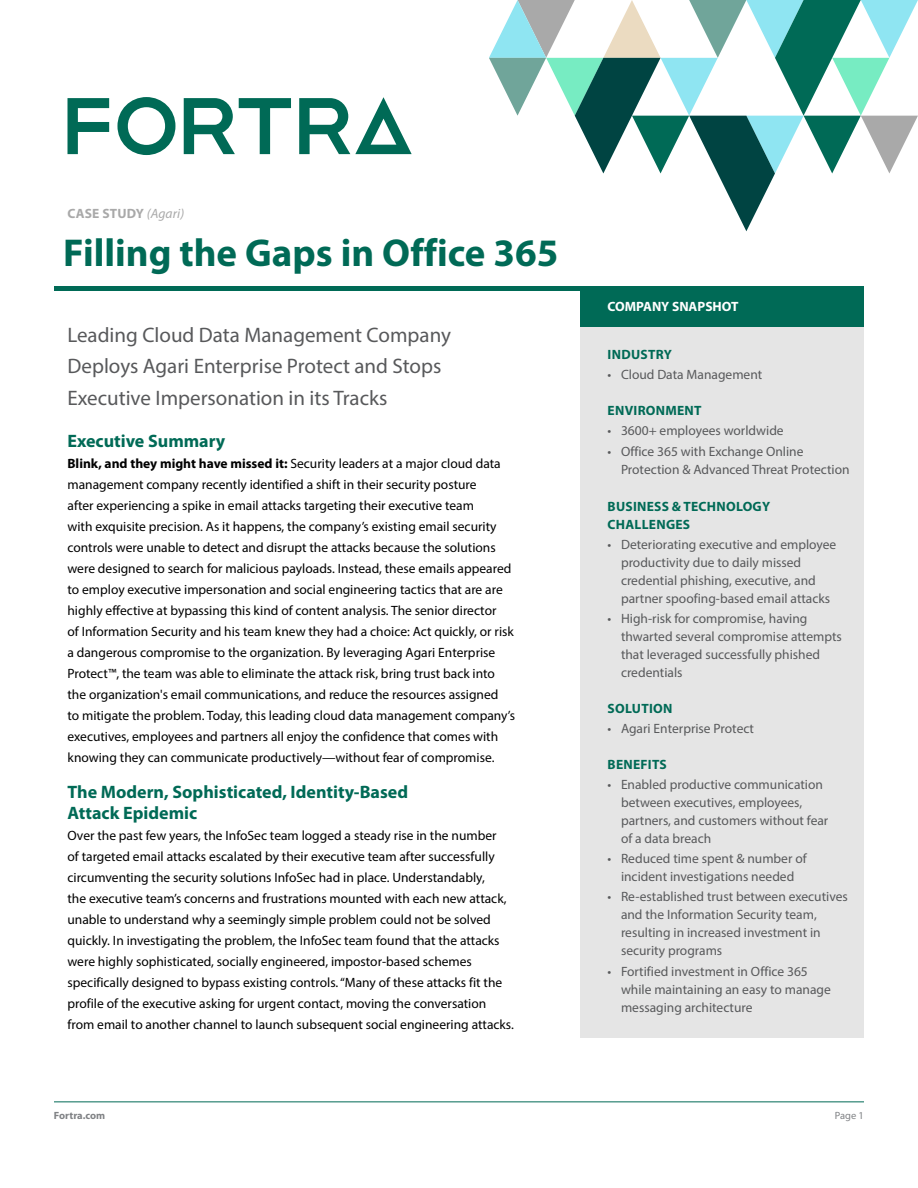
<style>
.page{position:relative;width:918px;height:1188px;background:#fff}
.page>*{position:absolute;margin:0;border:0;box-sizing:border-box;transform-origin:0 0}
.t1{font:700 39px "Myriad Pro";color:#006a56}
.t2{font:21px/31.5px "Myriad Pro";color:#58595b}
.t3{font:700 18px/21px "Myriad Pro";color:#006a56}
.t4{font:13.5px/21px "Myriad Pro";color:#000}
.t5{font:13.5px/18px "Myriad Pro";color:#58595b}
.t6{font:700 13.5px/18px "Myriad Pro";letter-spacing:.02em;color:#006a56}
.t7{font:700 13.5px "Myriad Pro";letter-spacing:.01em;color:#a9a9a9}
.t8{font:700 13.5px "Myriad Pro";color:#fff}
.t9{font:700 10.5px "Myriad Pro";color:#808285}
.t10{font:10.5px "Myriad Pro";color:#808285}
.s1{font-weight:400;font-style:italic}
.s2{font-weight:700}
</style>
<div class="page">
<div style="left:580px;top:286px;width:284px;height:42px;background:#006a56"></div>
<div style="left:54px;top:286px;width:810px;height:5px;background:#006a56"></div>
<svg style="left:68px;top:98px;width:41px;height:56px"></svg>
<svg style="left:299px;top:97px;width:113px;height:57px"></svg>
<svg style="left:184px;top:98px;width:107px;height:56px"></svg>
<svg style="left:117px;top:97px;width:58px;height:58px"></svg>
<svg style="left:489px;top:0;width:429px;height:231px"></svg>
<hr style="left:54px;top:1101px;width:810px;height:1px;background:#006a56">
<div style="left:580px;top:327px;width:284px;height:711px;background:#e5e5e5"></div>
<p class="t7" style="left:68px;top:206px;width:118px">CASE STUDY <span class="s1">(Agari)</span></p>
<h1 class="t1" style="left:63px;top:231px;width:497px">Filling the Gaps in Office 365</h1>
<h2 class="t2" style="left:68px;top:319px;width:385px">Leading Cloud Data Management Company<br>Deploys Agari Enterprise Protect and Stops<br>Executive Impersonation in its Tracks</h2>
<h3 class="t3" style="left:68px;top:430px;width:159px">Executive Summary</h3>
<p class="t4" style="left:68px;top:453px;width:449px"><span class="s2">Blink, and they might have missed it:</span> Security leaders at a major cloud data management company recently identified a shift in their security posture<br>after experiencing a spike in email attacks targeting their executive team<br>with exquisite precision. As it happens, the company’s existing email security controls were unable to detect and disrupt the attacks because the solutions were designed to search for malicious payloads. Instead, these emails appeared to employ executive impersonation and social engineering tactics that are are highly effective at bypassing this kind of content analysis. The senior director<br>of Information Security and his team knew they had a choice: Act quickly, or risk a dangerous compromise to the organization. By leveraging Agari Enterprise Protect™, the team was able to eliminate the attack risk, bring trust back into the organization's email communications, and reduce the resources assigned<br>to mitigate the problem. Today, this leading cloud data management company’s executives, employees and partners all enjoy the confidence that comes with knowing they can communicate productively—without fear of compromise.</p>
<h3 class="t3" style="left:68px;top:781px;width:342px">The Modern, Sophisticated, Identity-Based<br>Attack Epidemic</h3>
<p class="t4" style="left:68px;top:825px;width:448px">Over the past few years, the InfoSec team logged a steady rise in the number<br>of targeted email attacks escalated by their executive team after successfully circumventing the security solutions InfoSec had in place. Understandably,<br>the executive team’s concerns and frustrations mounted with each new attack, unable to understand why a seemingly simple problem could not be solved quickly. In investigating the problem, the InfoSec team found that the attacks were highly sophisticated, socially engineered, impostor-based schemes specifically designed to bypass existing controls. “Many of these attacks fit the profile of the executive asking for urgent contact, moving the conversation from email to another channel to launch subsequent social engineering attacks.</p>
<p class="t8" style="left:608px;top:299px;width:133px">COMPANY SNAPSHOT</p>
<p class="t6" style="left:608px;top:346px;width:66px">INDUSTRY</p>
<p class="t5" style="left:608px;top:365px;width:156px">• Cloud Data Management</p>
<p class="t6" style="left:608px;top:402px;width:95px">ENVIRONMENT</p>
<p class="t5" style="left:608px;top:422px;width:178px">• 3600+ employees worldwide</p>
<p class="t5" style="left:621px;top:442px;width:230px;text-indent:-14px">• Office 365 with Exchange Online<br>Protection &amp; Advanced Threat Protection</p>
<p class="t6" style="left:608px;top:497px;width:164px">BUSINESS &amp; TECHNOLOGY<br>CHALLENGES</p>
<p class="t5" style="left:621px;top:535px;width:217px;text-indent:-14px">• Deteriorating executive and employee productivity due to daily missed credential phishing, executive, and partner spoofing-based email attacks</p>
<p class="t5" style="left:621px;top:609px;width:222px;text-indent:-14px">• High-risk for compromise, having thwarted several compromise attempts that leveraged successfully phished credentials</p>
<p class="t6" style="left:608px;top:700px;width:66px">SOLUTION</p>
<p class="t5" style="left:608px;top:719px;width:148px">• Agari Enterprise Protect</p>
<p class="t6" style="left:608px;top:756px;width:61px">BENEFITS</p>
<p class="t5" style="left:621px;top:775px;width:209px;text-indent:-14px">• Enabled productive communication between executives, employees, partners, and customers without fear of a data breach</p>
<p class="t5" style="left:608px;top:850px;width:201px;text-align:center">• Reduced time spent &amp; number of incident investigations needed</p>
<p class="t5" style="left:621px;top:888px;width:228px;text-indent:-14px">• Re-established trust between executives and the Information Security team, resulting in increased investment in security programs</p>
<p class="t5" style="left:621px;top:962px;width:211px;text-indent:-14px">• Fortified investment in Office 365 while maintaining an easy to manage messaging architecture</p>
<p class="t9" style="left:54px;top:1109px;width:53px">Fortra.com</p>
<p class="t10" style="left:835px;top:1109px;width:31px">Page 1</p>
</div>
